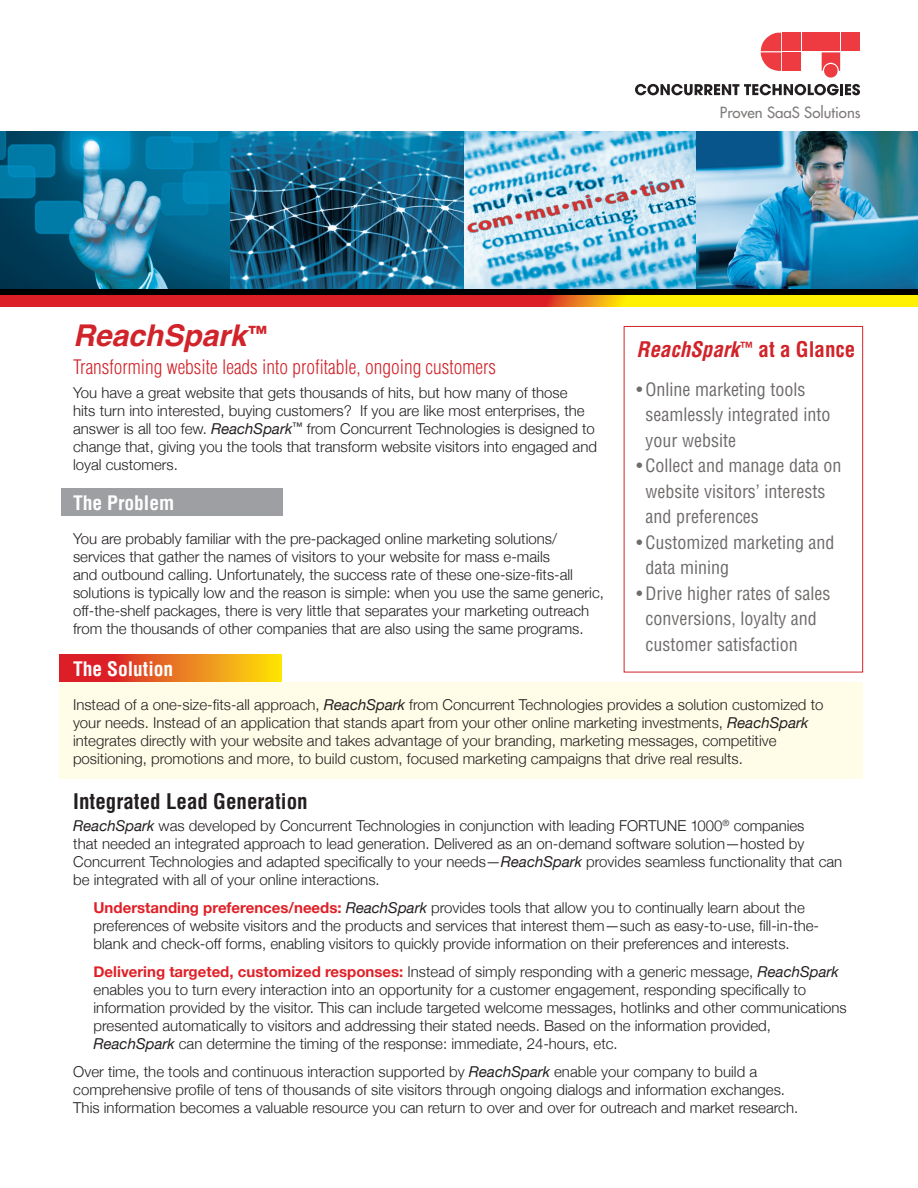
<style>
.page{position:relative;width:918px;height:1188px;background:#fff}
.page>*{position:absolute;margin:0;border:0;box-sizing:border-box;transform-origin:0 0}
.t1{font:italic 700 30px "Helvetica";color:#d1232a}
.t2{font:700 condensed 21px "Helvetica";color:#231f20}
.t3{font:italic 700 condensed 21px "Helvetica";color:#d1232a}
.t4{font:300 condensed 19.5px "Helvetica";color:#d1232a}
.t5{font:700 condensed 19.5px "Helvetica";color:#fff}
.t6{font:condensed 18px/25.5px "Helvetica";color:#6f6c6b}
.t7{font:300 15px/18px "Helvetica Neue";color:#231f20}
.t8{font:15px "Futura";color:#807c7b}
.s1{font-style:normal;font-size:22.5px}
.s2{font-weight:400;font-style:italic}
.s3{font-weight:700;color:#df2027}
.s4{font-style:normal}
</style>
<div class="page">
<div style="left:624px;top:326px;width:239px;height:346px;border:1px solid #d1232a"></div>
<div style="left:60px;top:682px;width:803px;height:96px;background:#fffde8"></div>
<div style="left:61px;top:489px;width:221px;height:27px;background:#9d9fa2"></div>
<svg style="left:60px;top:655px;width:222px;height:27px;background:#e8701d"></svg>
<svg style="left:635px;top:84px;width:225px;height:11px"></svg>
<div style="left:841px;top:33px;width:19px;height:18px;background:#ee3a41"></div>
<div style="left:822px;top:33px;width:18px;height:18px;background:#ee3a41"></div>
<div style="left:802px;top:33px;width:19px;height:18px;background:#ee3a41"></div>
<svg style="left:822px;top:52px;width:18px;height:26px"></svg>
<div style="left:782px;top:33px;width:19px;height:18px;background:#ee3a41"></div>
<div style="left:782px;top:52px;width:19px;height:19px;background:#ee3a41"></div>
<svg style="left:761px;top:33px;width:20px;height:38px"></svg>
<img style="left:0;top:131px;width:231px;height:158px">
<img style="left:695px;top:131px;width:223px;height:158px">
<img style="left:231px;top:131px;width:464px;height:158px">
<svg style="left:0;top:289px;width:918px;height:7px;background:#210f03"></svg>
<svg style="left:0;top:296px;width:918px;height:10px;background:#e86b19"></svg>
<p class="t8" style="left:720px;top:103px;width:142px">Proven SaaS Solutions</p>
<h1 class="t1" style="left:73px;top:311px;width:197px">ReachSpark<span class="s1">™</span></h1>
<h3 class="t4" style="left:73px;top:355px;width:425px">Transforming website leads into profitable, ongoing customers</h3>
<p class="t7" style="left:73px;top:384px;width:525px">You have a great website that gets thousands of hits, but how many of those<br>hits turn into interested, buying customers? If you are like most enterprises, the answer is all too few. <span class="s2">ReachSpark</span><sup>™</sup> from Concurrent Technologies is designed to change that, giving you the tools that transform website visitors into engaged and loyal customers.</p>
<h3 class="t5" style="left:73px;top:491px;width:103px">The Problem</h3>
<p class="t7" style="left:73px;top:529px;width:532px">You are probably familiar with the pre-packaged online marketing solutions/ services that gather the names of visitors to your website for mass e-mails<br>and outbound calling. Unfortunately, the success rate of these one-size-fits-all solutions is typically low and the reason is simple: when you use the same generic, off-the-shelf packages, there is very little that separates your marketing outreach from the thousands of other companies that are also using the same programs.</p>
<h3 class="t5" style="left:73px;top:657px;width:102px">The Solution</h3>
<p class="t7" style="left:73px;top:695px;width:752px">Instead of a one-size-fits-all approach, <span class="s2">ReachSpark</span> from Concurrent Technologies provides a solution customized to your needs. Instead of an application that stands apart from your other online marketing investments, <span class="s2">ReachSpark </span>integrates directly with your website and takes advantage of your branding, marketing messages, competitive positioning, promotions and more, to build custom, focused marketing campaigns that drive real results.</p>
<h2 class="t2" style="left:73px;top:788px;width:236px">Integrated Lead Generation</h2>
<p class="t7" style="left:73px;top:817px;width:771px"><span class="s2">ReachSpark</span> was developed by Concurrent Technologies in conjunction with leading FORTUNE 1000<sup>®</sup> companies<br>that needed an integrated approach to lead generation. Delivered as an on-demand software solution—hosted by Concurrent Technologies and adapted specifically to your needs—<span class="s2">ReachSpark</span> provides seamless functionality that can be integrated with all of your online interactions.</p>
<p class="t7" style="left:94px;top:898px;width:727px"><span class="s3">Understanding preferences/needs:</span> <span class="s2">ReachSpark</span> provides tools that allow you to continually learn about the preferences of website visitors and the products and services that interest them—such as easy-to-use, fill-in-the&shy;blank and check-off forms, enabling visitors to quickly provide information on their preferences and interests.</p>
<p class="t7" style="left:94px;top:962px;width:755px"><span class="s3">Delivering targeted, customized responses:</span> Instead of simply responding with a generic message, <span class="s2">ReachSpark </span>enables you to turn every interaction into an opportunity for a customer engagement, responding specifically to information provided by the visitor. This can include targeted welcome messages, hotlinks and other communications presented automatically to visitors and addressing their stated needs. Based on the information provided, <span class="s2">ReachSpark</span> can determine the timing of the response: immediate, 24-hours, etc.</p>
<p class="t7" style="left:73px;top:1062px;width:727px">Over time, the tools and continuous interaction supported by <span class="s2">ReachSpark</span> enable your company to build a comprehensive profile of tens of thousands of site visitors through ongoing dialogs and information exchanges.<br>This information becomes a valuable resource you can return to over and over for outreach and market research.</p>
<h2 class="t3" style="left:637px;top:337px;width:220px">ReachSpark<sup>™</sup> <span class="s4">at a Glance</span></h2>
<p class="t6" style="left:646px;top:376px;width:186px;text-indent:-9px">• Online marketing tools seamlessly integrated into your website</p>
<p class="t6" style="left:646px;top:453px;width:197px;text-indent:-9px">• Collect and manage data on website visitors’ interests and preferences</p>
<p class="t6" style="left:646px;top:529px;width:190px;text-indent:-9px">• Customized marketing and data mining</p>
<p class="t6" style="left:646px;top:580px;width:186px;text-indent:-9px">• Drive higher rates of sales conversions, loyalty and customer satisfaction</p>
</div>
